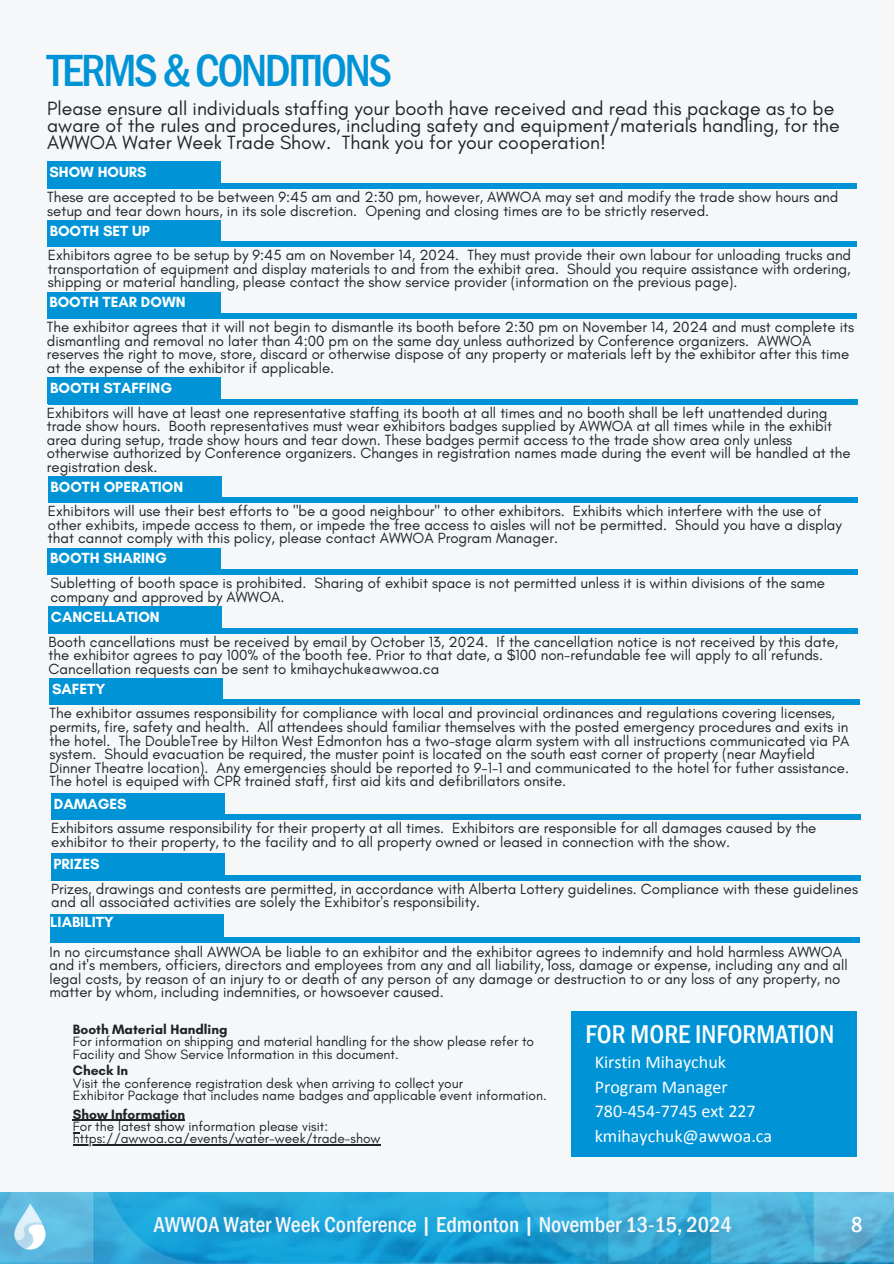
<style>
.page{position:relative;width:894px;height:1264px;background:#fff}
.page>*{position:absolute;margin:0;border:0;box-sizing:border-box;transform-origin:0 0}
.t1{font:500 condensed 46.35px "Franklin Gothic";letter-spacing:-.05em;color:#0094d6}
.t2{font:500 condensed 26.4px "Franklin Gothic";color:#fdfefe}
.t3{font:500 condensed 22.2px "Franklin Gothic";color:#f6f7f9}
.t4{font:500 condensed 22.2px "Franklin Gothic";color:#fff}
.t5{font:19.5px/16.8px "Glacial Indifference";color:#212227}
.t6{font:18px/24.6px "Calibri";color:#fdfefe}
.t7{font:15px/13.5px "Glacial Indifference";color:#212227}
.t8{font:700 15px "Glacial Indifference";color:#fff}
.t9{font:13.8px/12.5px "Glacial Indifference";color:#212227}
.t10{font:700 13.8px "Glacial Indifference";color:#212227}
</style>
<div class="page">
<div style="left:0;top:0;width:893px;height:1263px;background:#f6f7f9"></div>
<div style="left:47px;top:183px;width:809px;height:6px;background:#0094d6"></div>
<div style="left:47px;top:162px;width:173px;height:26px;background:#0094d6"></div>
<img style="left:60px;top:1192px;width:833px;height:71px">
<img style="left:0;top:1192px;width:60px;height:71px">
<div style="left:47px;top:313px;width:809px;height:6px;background:#0094d6"></div>
<div style="left:47px;top:292px;width:173px;height:26px;background:#0094d6"></div>
<div style="left:48px;top:242px;width:808px;height:5px;background:#0094d6"></div>
<div style="left:47px;top:220px;width:174px;height:26px;background:#0094d6"></div>
<div style="left:48px;top:399px;width:809px;height:5px;background:#0094d6"></div>
<div style="left:48px;top:377px;width:173px;height:27px;background:#0094d6"></div>
<div style="left:48px;top:497px;width:809px;height:6px;background:#0094d6"></div>
<div style="left:48px;top:476px;width:174px;height:26px;background:#0094d6"></div>
<div style="left:48px;top:569px;width:809px;height:6px;background:#0094d6"></div>
<div style="left:48px;top:548px;width:173px;height:26px;background:#0094d6"></div>
<div style="left:49px;top:628px;width:808px;height:5px;background:#0094d6"></div>
<div style="left:48px;top:606px;width:174px;height:26px;background:#0094d6"></div>
<div style="left:50px;top:699px;width:809px;height:6px;background:#0094d6"></div>
<div style="left:49px;top:678px;width:174px;height:26px;background:#0094d6"></div>
<div style="left:52px;top:814px;width:808px;height:6px;background:#0094d6"></div>
<div style="left:51px;top:793px;width:174px;height:26px;background:#0094d6"></div>
<div style="left:51px;top:875px;width:809px;height:5px;background:#0094d6"></div>
<div style="left:51px;top:853px;width:173px;height:27px;background:#0094d6"></div>
<div style="left:50px;top:937px;width:809px;height:6px;background:#0094d6"></div>
<div style="left:50px;top:913px;width:174px;height:27px;background:#0094d6"></div>
<div style="left:571px;top:1010px;width:285px;height:146px;background:#0094d6"></div>
<hr style="left:73px;top:1119px;width:112px;height:1px;background:#212227">
<hr style="left:73px;top:1144px;width:307px;height:1px;background:#212227">
<h1 class="t1" style="left:47px;top:44px;width:346px">TERMS&amp;CONDITIONS</h1>
<p class="t5" style="left:47px;top:99px;width:793px">Please ensure all individuals staffing your booth have received and read this package as to be aware of the rules and procedures, including safety and equipment/materials handling, for the<br>AWWOA Water Week Trade Show. Thank you for your cooperation!</p>
<p class="t8" style="left:49px;top:163px;width:99px">SHOW HOURS</p>
<p class="t7" style="left:47px;top:190px;width:792px">These are accepted to be between 9:45 am and 2:30 pm, however, AWWOA may set and modify the trade show hours and setup and tear down hours, in its sole discretion. Opening and closing times are to be strictly reserved.</p>
<p class="t8" style="left:50px;top:221px;width:102px">BOOTH SET UP</p>
<p class="t7" style="left:48px;top:248px;width:804px;text-align:justify">Exhibitors agree to be setup by 9:45 am on November 14, 2024. They must provide their own labour for unloading trucks and transportation of equipment and display materials to and from the exhibit area. Should you require assistance with ordering, shipping or material handling, please contact the show service provider (information on the previous page).</p>
<p class="t8" style="left:49px;top:293px;width:137px">BOOTH TEAR DOWN</p>
<p class="t7" style="left:47px;top:320px;width:808px">The exhibitor agrees that it will not begin to dismantle its booth before 2:30 pm on November 14, 2024 and must complete its dismantling and removal no later than 4:00 pm on the same day unless authorized by Conference organizers. AWWOA reserves the right to move, store, discard or otherwise dispose of any property or materials left by the exhibitor after this time at the expense of the exhibitor if applicable.</p>
<p class="t8" style="left:50px;top:378px;width:123px">BOOTH STAFFING</p>
<p class="t7" style="left:47px;top:405px;width:805px">Exhibitors will have at least one representative staffing its booth at all times and no booth shall be left unattended during trade show hours. Booth representatives must wear exhibitors badges supplied by AWWOA at all times while in the exhibit area during setup, trade show hours and tear down. These badges permit access to the trade show area only unless otherwise authorized by Conference organizers. Changes in registration names made during the event will be handled at the registration desk.</p>
<p class="t8" style="left:51px;top:477px;width:134px">BOOTH OPERATION</p>
<p class="t7" style="left:48px;top:504px;width:795px">Exhibitors will use their best efforts to "be a good neighbour" to other exhibitors. Exhibits which interfere with the use of other exhibits, impede access to them, or impede the free access to aisles will not be permitted. Should you have a display that cannot comply with this policy, please contact AWWOA Program Manager.</p>
<p class="t8" style="left:50px;top:549px;width:118px">BOOTH SHARING</p>
<p class="t7" style="left:50px;top:576px;width:776px">Subletting of booth space is prohibited. Sharing of exhibit space is not permitted unless it is within divisions of the same company and approved by AWWOA.</p>
<p class="t8" style="left:51px;top:607px;width:110px">CANCELLATION</p>
<p class="t7" style="left:49px;top:634px;width:791px">Booth cancellations must be received by email by October 13, 2024. If the cancellation notice is not received by this date, the exhibitor agrees to pay 100% of the booth fee. Prior to that date, a $100 non-refundable fee will apply to all refunds.<br>Cancellation requests can be sent to kmihaychuk@awwoa.ca</p>
<p class="t8" style="left:52px;top:679px;width:55px">SAFETY</p>
<p class="t7" style="left:49px;top:706px;width:801px">The exhibitor assumes responsibility for compliance with local and provincial ordinances and regulations covering licenses, permits, fire, safety and health. All attendees should familiar themselves with the posted emergency procedures and exits in the hotel. The DoubleTree by Hilton West Edmonton has a two-stage alarm system with all instructions communicated via PA system. Should evacuation be required, the muster point is located on the south east corner of property (near Mayfield Dinner Theatre location). Any emergencies should be reported to 9-1-1 and communicated to the hotel for futher assistance.<br>The hotel is equiped with CPR trained staff, first aid kits and defibrillators onsite.</p>
<p class="t8" style="left:54px;top:794px;width:74px">DAMAGES</p>
<p class="t7" style="left:51px;top:821px;width:766px">Exhibitors assume responsibility for their property at all times. Exhibitors are responsible for all damages caused by the exhibitor to their property, to the facility and to all property owned or leased in connection with the show.</p>
<p class="t8" style="left:53px;top:854px;width:48px">PRIZES</p>
<p class="t7" style="left:51px;top:881px;width:808px">Prizes, drawings and contests are permitted, in accordance with Alberta Lottery guidelines. Compliance with these guidelines and all associated activities are solely the Exhibitor's responsibility.</p>
<p class="t8" style="left:50px;top:912px;width:65px">LIABILITY</p>
<p class="t7" style="left:49px;top:944px;width:799px">In no circumstance shall AWWOA be liable to an exhibitor and the exhibitor agrees to indemnify and hold harmless AWWOA and it's members, officiers, directors and employees from any and all liability, loss, damage or expense, including any and all legal costs, by reason of an injury to or death of any person of any damage or destruction to or any loss of any property, no matter by whom, including indemnities, or howsoever caused.</p>
<h2 class="t2" style="left:585px;top:1018px;width:250px">FOR MORE INFORMATION</h2>
<p class="t6" style="left:594px;top:1051px;width:179px">Kirstin Mihaychuk<br>Program Manager<br>780-454-7745 ext 227 kmihaychuk@awwoa.ca</p>
<p class="t10" style="left:73px;top:1020px;width:156px">Booth Material Handling</p>
<p class="t9" style="left:73px;top:1035px;width:462px">For information on shipping and material handling for the show please refer to<br>Facility and Show Service Information in this document.</p>
<p class="t10" style="left:73px;top:1062px;width:57px">Check In</p>
<p class="t9" style="left:73px;top:1076px;width:475px">Visit the conference registration desk when arriving to collect your<br>Exhibitor Package that includes name badges and applicable event information.</p>
<p class="t10" style="left:73px;top:1105px;width:113px">Show Information</p>
<p class="t9" style="left:73px;top:1119px;width:309px">For the latest show information please visit: https://awwoa.ca/events/water-week/trade-show</p>
<h3 class="t3" style="left:154px;top:1211px;width:579px">AWWOA Water Week Conference | Edmonton | November 13-15, 2024</h3>
<h3 class="t3" style="left:157px;top:1211px;width:579px">AWWOA Water Week Conference | Edmonton | November 13-15, 2019</h3>
<h3 class="t4" style="left:850px;top:1212px;width:13px">8</h3>
</div>
